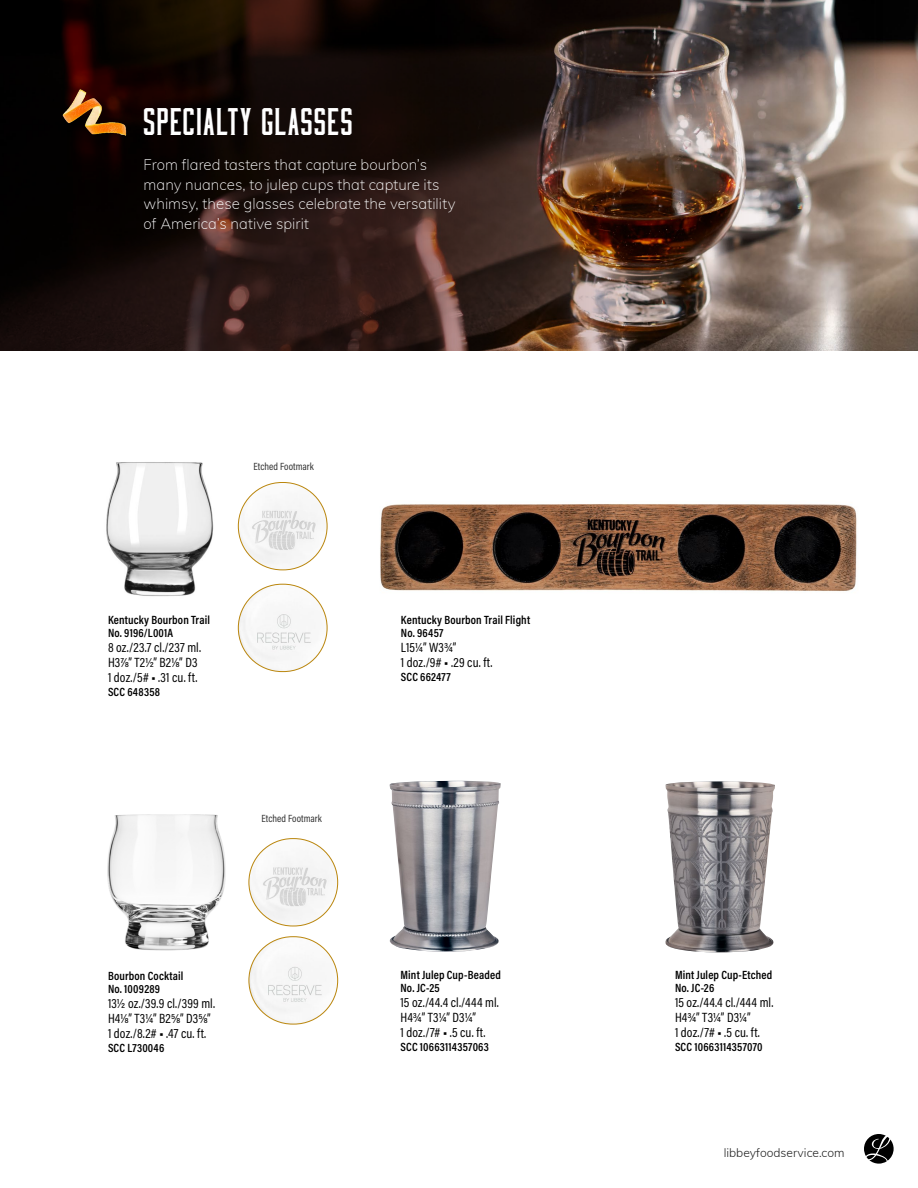
<style>
.page{position:relative;width:918px;height:1188px;background:#fff}
.page>*{position:absolute;margin:0;border:0;box-sizing:border-box;transform-origin:0 0}
.t1{font:39px "Moonshiner Round";letter-spacing:.02em;color:#fff}
.Body_Copy{font:200 15px/19.5px "Muli";color:#fff}
.Product_Info_2{font:13.5px "Acumin Pro Cond";letter-spacing:.01em;color:#000}
.Product_Info{font:600 12px/13.5px "Acumin Pro Cond";letter-spacing:.015em;color:#000}
.t2{font:300 12px "Muli";color:#212121}
.t3{font:10.5px "Acumin Pro Cond";color:#303030}
</style>
<div class="page">
<img style="left:0;top:0;width:918px;height:351px">
<img style="left:106px;top:462px;width:108px;height:135px">
<img style="left:390px;top:781px;width:111px;height:171px">
<img style="left:665px;top:781px;width:110px;height:171px">
<img style="left:380px;top:504px;width:477px;height:87px">
<img style="left:238px;top:482px;width:89px;height:88px;border-radius:44px">
<div style="left:238px;top:482px;width:90px;height:88px;border:1px solid #ba860d;border-radius:44px"></div>
<img style="left:238px;top:584px;width:89px;height:88px;border-radius:44px">
<div style="left:238px;top:584px;width:90px;height:88px;border:1px solid #ba860d;border-radius:44px"></div>
<img style="left:51px;top:84px;width:86px;height:57px">
<img style="left:107px;top:814px;width:119px;height:137px">
<img style="left:249px;top:839px;width:89px;height:87px;border-radius:44px">
<img style="left:249px;top:937px;width:89px;height:87px;border-radius:44px">
<svg style="left:864px;top:1134px;width:30px;height:30px"></svg>
<h2 class="t1" style="left:143px;top:105px;width:212px">SPECIALTY GLASSES</h2>
<p class="Body_Copy" style="left:144px;top:154px;width:313px">From flared tasters that capture bourbon’s many nuances, to julep cups that capture its whimsy, these glasses celebrate the versatility of America’s native spirit</p>
<p class="t3" style="left:253px;top:460px;width:62px">Etched Footmark</p>
<p class="Product_Info" style="left:108px;top:613px;width:104px">Kentucky Bourbon Trail<br>No. 9196/L001A</p>
<p class="Product_Info_2" style="left:108px;top:639px;width:95px">8 oz./23.7 cl./237 ml.</p>
<p class="Product_Info_2" style="left:108px;top:654px;width:91px">H3⅞” T2½” B2⅛” D3</p>
<p class="Product_Info_2" style="left:108px;top:669px;width:91px">1 doz./5# ■ .31 cu. ft.</p>
<p class="Product_Info" style="left:108px;top:685px;width:54px">SCC 648358</p>
<p class="t3" style="left:262px;top:812px;width:62px">Etched Footmark</p>
<p class="Product_Info" style="left:108px;top:969px;width:77px">Bourbon Cocktail<br>No. 1009289</p>
<p class="Product_Info_2" style="left:108px;top:995px;width:109px">13½ oz./39.9 cl./399 ml.</p>
<p class="Product_Info_2" style="left:108px;top:1010px;width:104px">H4⅛” T3¼” B2⅝” D3⅝”</p>
<p class="Product_Info_2" style="left:108px;top:1025px;width:100px">1 doz./8.2# ■ .47 cu. ft.</p>
<p class="Product_Info" style="left:108px;top:1041px;width:58px">SCC L730046</p>
<p class="Product_Info" style="left:401px;top:613px;width:131px">Kentucky Bourbon Trail Flight</p>
<p class="Product_Info" style="left:401px;top:626px;width:44px">No. 96457</p>
<p class="Product_Info_2" style="left:401px;top:639px;width:57px">L15¼” W3¾”</p>
<p class="Product_Info_2" style="left:401px;top:654px;width:93px">1 doz./9# ■ .29 cu. ft.</p>
<p class="Product_Info" style="left:401px;top:670px;width:51px">SCC 662477</p>
<p class="Product_Info" style="left:400px;top:968px;width:102px">Mint Julep Cup-Beaded</p>
<p class="Product_Info" style="left:400px;top:981px;width:41px">No. JC-25</p>
<p class="Product_Info_2" style="left:400px;top:994px;width:100px">15 oz./44.4 cl./444 ml.</p>
<p class="Product_Info_2" style="left:400px;top:1009px;width:77px">H4¾” T3¼” D3¼”</p>
<p class="Product_Info_2" style="left:400px;top:1024px;width:86px">1 doz./7# ■ .5 cu. ft.</p>
<p class="Product_Info" style="left:400px;top:1040px;width:90px">SCC 10663114357063</p>
<p class="Product_Info" style="left:675px;top:968px;width:99px">Mint Julep Cup-Etched</p>
<p class="Product_Info" style="left:675px;top:981px;width:41px">No. JC-26</p>
<p class="Product_Info_2" style="left:675px;top:994px;width:100px">15 oz./44.4 cl./444 ml.</p>
<p class="Product_Info_2" style="left:675px;top:1009px;width:77px">H4¾” T3¼” D3¼”</p>
<p class="Product_Info_2" style="left:675px;top:1024px;width:86px">1 doz./7# ■ .5 cu. ft.</p>
<p class="Product_Info" style="left:675px;top:1040px;width:89px">SCC 10663114357070</p>
<p class="t2" style="left:724px;top:1144px;width:122px">libbeyfoodservice.com</p>
</div>
